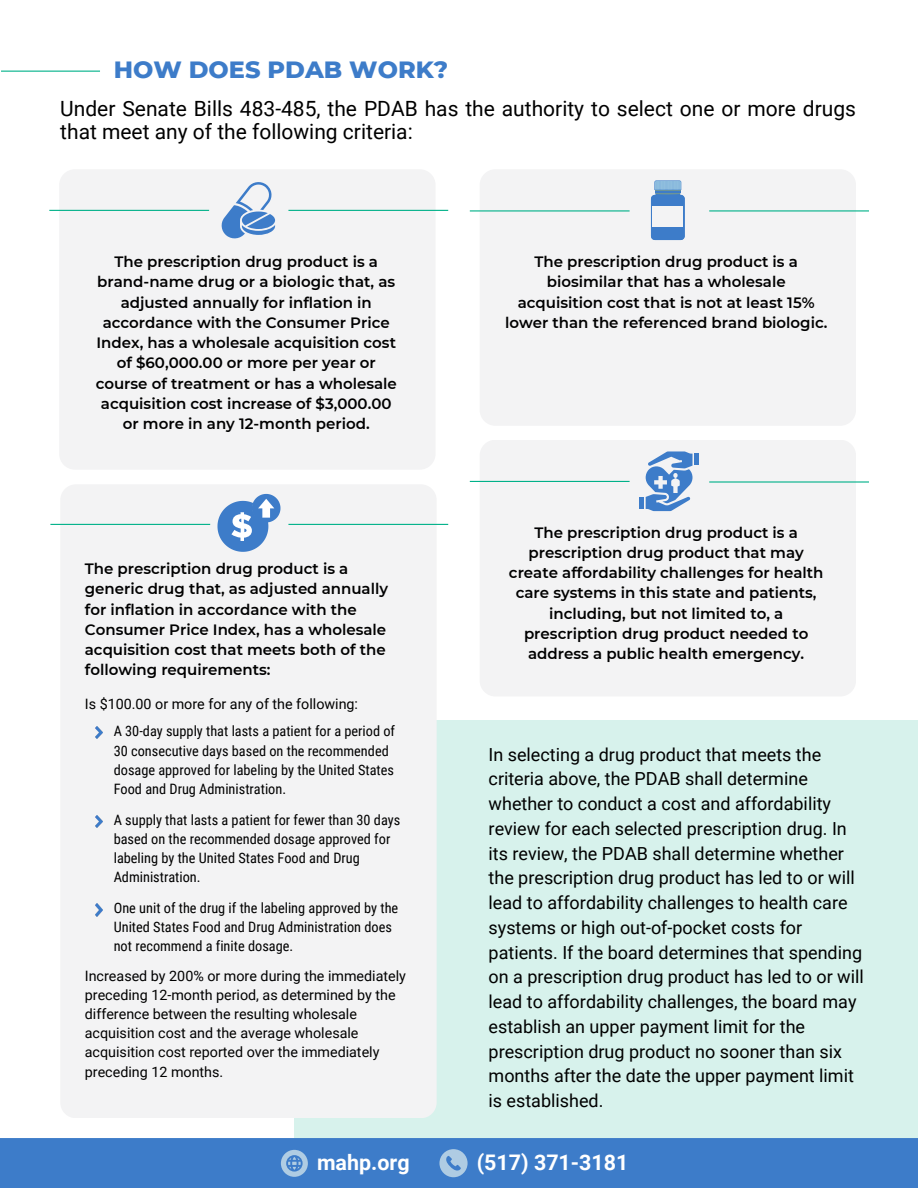
<style>
.page{position:relative;width:918px;height:1188px;background:#fff}
.page>*{position:absolute;margin:0;border:0;box-sizing:border-box;transform-origin:0 0}
.t1{font:800 24px "Montserrat";color:#3d7cc9}
.t2{font:700 21.45px "Roboto";color:#fff}
.t3{font:21px/22.5px "Roboto";color:#000}
.t4{font:18px/24.8px "Roboto";color:#000}
.t5{font:600 15px/20.2px "Montserrat";color:#000;text-align:center}
.t6{font:14.4px "Roboto";color:#000}
.t7{font:14.25px/19.2px "Roboto Condensed";color:#000}
.t8{font:14.25px/19.2px "Roboto";color:#000}
</style>
<div class="page">
<div style="left:59px;top:169px;width:377px;height:301px;background:#f3f3f4;border-radius:16px"></div>
<hr style="left:49px;top:210px;width:160px;height:1px;background:#00b189">
<hr style="left:1px;top:71px;width:99px;height:1px;background:#00b189">
<div style="left:480px;top:169px;width:376px;height:257px;background:#f3f3f4;border-radius:16px"></div>
<hr style="left:470px;top:210px;width:160px;height:2px;background:#00b189">
<div style="left:294px;top:720px;width:624px;height:468px;background:#d7f2ec"></div>
<div style="left:60px;top:484px;width:377px;height:634px;background:#f3f3f4;border-radius:16px"></div>
<hr style="left:50px;top:524px;width:160px;height:1px;background:#00b189">
<svg style="left:217px;top:494px;width:63px;height:58px"></svg>
<div style="left:480px;top:440px;width:376px;height:256px;background:#f3f3f4;border-radius:16px"></div>
<hr style="left:470px;top:481px;width:160px;height:1px;background:#00b189">
<div style="left:0;top:1138px;width:918px;height:50px;background:#3d7cc9"></div>
<svg style="left:281px;top:1150px;width:27px;height:27px"></svg>
<svg style="left:439px;top:1149px;width:29px;height:28px"></svg>
<svg style="left:95px;top:726px;width:8px;height:13px"></svg>
<svg style="left:95px;top:815px;width:8px;height:13px"></svg>
<svg style="left:95px;top:904px;width:8px;height:12px"></svg>
<div style="left:639px;top:497px;width:5px;height:12px;background:#3d7cc9"></div>
<hr style="left:695px;top:454px;width:4px;height:11px;background:#3d7cc9">
<svg style="left:646px;top:451px;width:47px;height:60px"></svg>
<svg style="left:221px;top:182px;width:54px;height:57px"></svg>
<hr style="left:288px;top:210px;width:160px;height:1px;background:#00b189">
<hr style="left:288px;top:524px;width:160px;height:1px;background:#00b189">
<hr style="left:709px;top:481px;width:160px;height:2px;background:#00b189">
<hr style="left:709px;top:210px;width:160px;height:2px;background:#00b189">
<svg style="left:651px;top:180px;width:34px;height:60px"></svg>
<div style="left:652px;top:206px;width:31px;height:20px;background:#f3f3f4"></div>
<p class="t1" style="left:114px;top:55px;width:336px">HOW DOES PDAB WORK?</p>
<p class="t3" style="left:60px;top:98px;width:797px">Under Senate Bills 483-485, the PDAB has the authority to select one or more drugs that meet any of the following criteria:</p>
<p class="t5" style="left:96px;top:252px;width:303px">The prescription drug product is a brand-name drug or a biologic that, as adjusted annually for inflation in accordance with the Consumer Price Index, has a wholesale acquisition cost of $60,000.00 or more per year or course of treatment or has a wholesale acquisition cost increase of $3,000.00 or more in any 12-month period.</p>
<p class="t5" style="left:85px;top:559px;width:305px;text-align:left">The prescription drug product is a generic drug that, as adjusted annually for inflation in accordance with the Consumer Price Index, has a wholesale acquisition cost that meets both of the following requirements:</p>
<p class="t6" style="left:85px;top:696px;width:275px">Is $100.00 or more for any of the following:</p>
<p class="t7" style="left:114px;top:722px;width:283px">A 30-day supply that lasts a patient for a period of 30 consecutive days based on the recommended dosage approved for labeling by the United States Food and Drug Administration.</p>
<p class="t7" style="left:114px;top:810px;width:288px">A supply that lasts a patient for fewer than 30 days based on the recommended dosage approved for labeling by the United States Food and Drug Administration.</p>
<p class="t7" style="left:114px;top:898px;width:286px">One unit of the drug if the labeling approved by the<br>United States Food and Drug Administration does not recommend a finite dosage.</p>
<p class="t8" style="left:85px;top:966px;width:323px">Increased by 200% or more during the immediately preceding 12-month period, as determined by the difference between the resulting wholesale acquisition cost and the average wholesale acquisition cost reported over the immediately preceding 12 months.</p>
<p class="t5" style="left:505px;top:252px;width:324px">The prescription drug product is a biosimilar that has a wholesale acquisition cost that is not at least 15% lower than the referenced brand biologic.</p>
<p class="t5" style="left:509px;top:522px;width:316px">The prescription drug product is a prescription drug product that may create affordability challenges for health care systems in this state and patients, including, but not limited to, a prescription drug product needed to address a public health emergency.</p>
<p class="t4" style="left:489px;top:742px;width:377px">In selecting a drug product that meets the criteria above, the PDAB shall determine whether to conduct a cost and affordability review for each selected prescription drug. In its review, the PDAB shall determine whether the prescription drug product has led to or will lead to affordability challenges to health care systems or high out-of-pocket costs for patients. If the board determines that spending on a prescription drug product has led to or will lead to affordability challenges, the board may establish an upper payment limit for the prescription drug product no sooner than six months after the date the upper payment limit is established.</p>
<p class="t2" style="left:317px;top:1150px;width:94px">mahp.org</p>
<p class="t2" style="left:477px;top:1150px;width:153px">(517) 371-3181</p>
</div>
